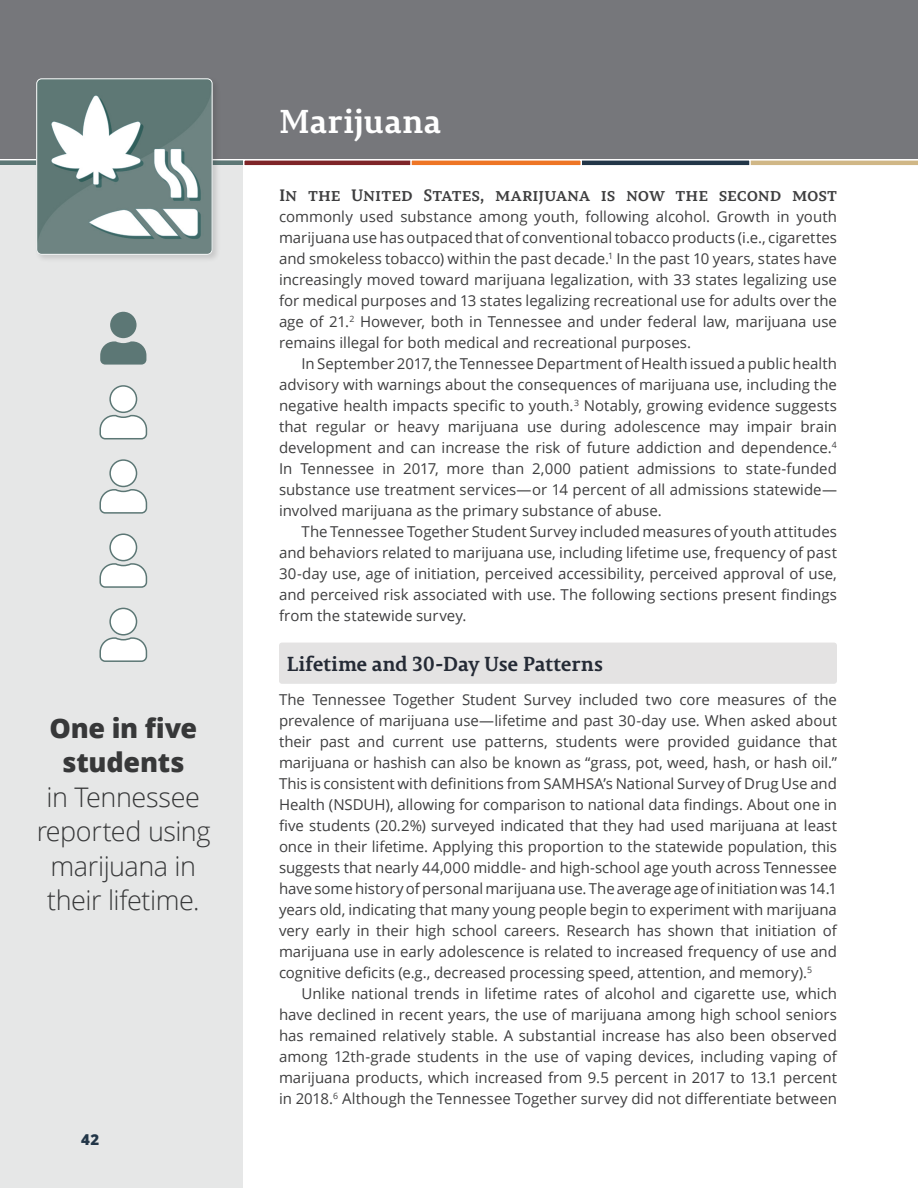
<style>
.page{position:relative;width:918px;height:1188px;background:#fff}
.page>*{position:absolute;margin:0;border:0;box-sizing:border-box;transform-origin:0 0}
.t1{font:700 33px "Permian Slab Serif Typeface";color:#fff}
.t2{font:300 27px/34.5px "Open Sans";letter-spacing:-.02em;color:#3e3e3f;text-align:center}
.t3{font:800 27px/34.5px "Open Sans";letter-spacing:-.005em;color:#3e3e3f;text-align:center}
.t4{font:700 20.25px "Permian Slab Serif Typeface";letter-spacing:-.015em;color:#242a35}
.first_P_in_section{font:700 16.5px "Permian Slab Serif Typeface";letter-spacing:-.005em;color:#3e3e3f}
.first_P_in_subsectio{font:15px/21px "Open Sans";color:#3e3e3f;text-align:justify}
.first_P_in_section-2{font:15px/21px "Open Sans";color:#3e3e3f;text-align:justify}
.t5{font:800 15px "Open Sans";color:#223648}
</style>
<div class="page">
<div style="left:0;top:0;width:918px;height:161px;background:#76777b"></div>
<hr style="left:0;top:159px;width:918px;height:1px;background:#fff">
<div style="left:0;top:161px;width:243px;height:1027px;background:#e6e7e7"></div>
<div style="left:0;top:160px;width:768px;height:5px;background:#5c7775"></div>
<svg style="left:242px;top:160px;width:676px;height:6px"></svg>
<div style="left:110px;top:386px;width:27px;height:26px;background:#fff;border-radius:50%"></div>
<div style="left:109px;top:385px;width:28px;height:28px;border:2px solid #5c7775;border-radius:50%"></div>
<svg style="left:99px;top:414px;width:49px;height:26px"></svg>
<div style="left:110px;top:460px;width:27px;height:26px;background:#fff;border-radius:50%"></div>
<div style="left:109px;top:459px;width:28px;height:28px;border:2px solid #5c7775;border-radius:50%"></div>
<svg style="left:99px;top:489px;width:49px;height:25px"></svg>
<div style="left:110px;top:534px;width:27px;height:27px;background:#fff;border-radius:50%"></div>
<div style="left:109px;top:533px;width:28px;height:28px;border:2px solid #5c7775;border-radius:50%"></div>
<svg style="left:99px;top:563px;width:49px;height:25px"></svg>
<div style="left:110px;top:608px;width:27px;height:27px;background:#fff;border-radius:50%"></div>
<div style="left:109px;top:608px;width:28px;height:28px;border:2px solid #5c7775;border-radius:50%"></div>
<svg style="left:99px;top:637px;width:49px;height:25px"></svg>
<div style="left:110px;top:312px;width:27px;height:26px;background:#5c7775;border-radius:50%"></div>
<svg style="left:100px;top:341px;width:46px;height:24px"></svg>
<div style="left:34px;top:77px;width:187px;height:186px;background:#231f20;opacity:.15"></div>
<img style="left:36px;top:78px;width:177px;height:177px">
<div style="left:36px;top:78px;width:177px;height:177px;border:1px solid #fff;border-radius:5px"></div>
<div style="left:279px;top:643px;width:558px;height:41px;background:#e4e3e3;border-radius:3px"></div>
<h2 class="t3" style="left:49px;top:709px;width:149px">One in five students</h2>
<h2 class="t2" style="left:36px;top:779px;width:176px">in Tennessee reported using marijuana in their lifetime.</h2>
<p class="t5" style="left:81px;top:1128px;width:20px">42</p>
<h2 class="t1" style="left:279px;top:94px;width:164px">Marijuana</h2>
<p class="first_P_in_section" style="left:279px;top:181px;width:560px">In the United States, marijuana is now the second most</p>
<p class="first_P_in_section-2" style="left:279px;top:206px;width:560px">commonly used substance among youth, following alcohol. Growth in youth marijuana use has outpaced that of conventional tobacco products (i.e., cigarettes and smokeless tobacco) within the past decade.<sup>1</sup> In the past 10 years, states have increasingly moved toward marijuana legalization, with 33 states legalizing use for medical purposes and 13 states legalizing recreational use for adults over the age of 21. <sup>2</sup> However, both in Tennessee and under federal law, marijuana use remains illegal for both medical and recreational purposes.</p>
<p class="first_P_in_subsectio" style="left:279px;top:353px;width:560px;text-indent:22px">In September 2017, the Tennessee Department of Health issued a public health advisory with warnings about the consequences of marijuana use, including the negative health impacts specific to youth.<sup>3</sup> Notably, growing evidence suggests that regular or heavy marijuana use during adolescence may impair brain development and can increase the risk of future addiction and dependence.<sup>4<br></sup>In Tennessee in 2017, more than 2,000 patient admissions to state-funded substance use treatment services—or 14 percent of all admissions statewide— involved marijuana as the primary substance of abuse.</p>
<p class="first_P_in_subsectio" style="left:279px;top:521px;width:560px;text-indent:22px">The Tennessee Together Student Survey included measures of youth attitudes and behaviors related to marijuana use, including lifetime use, frequency of past 30-day use, age of initiation, perceived accessibility, perceived approval of use, and perceived risk associated with use. The following sections present findings from the statewide survey.</p>
<h3 class="t4" style="left:287px;top:647px;width:318px">Lifetime and 30-Day Use Patterns</h3>
<p class="first_P_in_subsectio" style="left:279px;top:689px;width:560px">The Tennessee Together Student Survey included two core measures of the prevalence of marijuana use—lifetime and past 30-day use. When asked about their past and current use patterns, students were provided guidance that marijuana or hashish can also be known as “grass, pot, weed, hash, or hash oil.” This is consistent with definitions from SAMHSA’s National Survey of Drug Use and Health (NSDUH), allowing for comparison to national data findings. About one in five students (20.2%) surveyed indicated that they had used marijuana at least once in their lifetime. Applying this proportion to the statewide population, this suggests that nearly 44,000 middle- and high-school age youth across Tennessee have some history of personal marijuana use. The average age of initiation was 14.1 years old, indicating that many young people begin to experiment with marijuana very early in their high school careers. Research has shown that initiation of marijuana use in early adolescence is related to increased frequency of use and cognitive deficits (e.g., decreased processing speed, attention, and memory).<sup>5</sup></p>
<p class="first_P_in_subsectio" style="left:279px;top:983px;width:560px;text-indent:22px">Unlike national trends in lifetime rates of alcohol and cigarette use, which have declined in recent years, the use of marijuana among high school seniors has remained relatively stable. A substantial increase has also been observed among 12th-grade students in the use of vaping devices, including vaping of marijuana products, which increased from 9. 5 percent in 2017 to 13.1 percent in 2018. <sup>6</sup> Although the Tennessee Together survey did not differentiate between</p>
</div>
